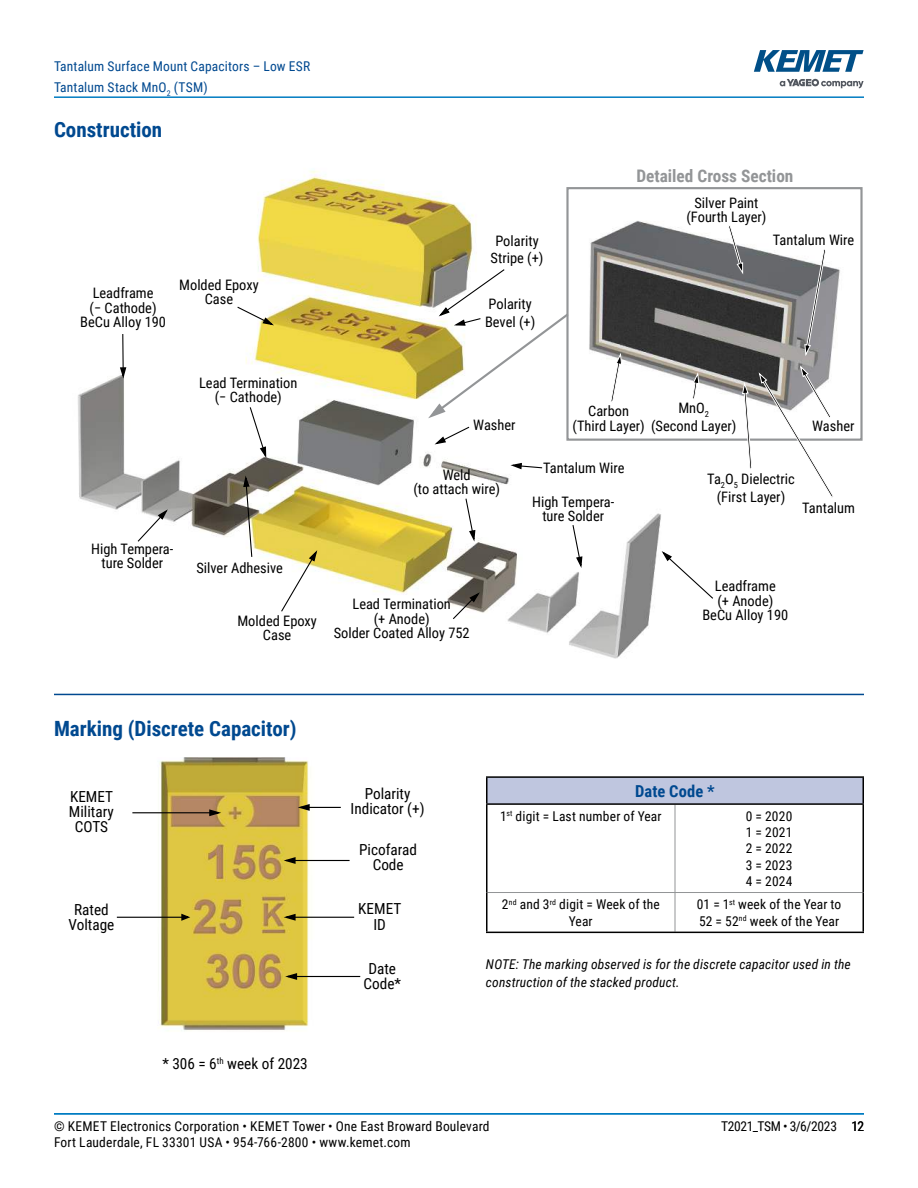
<style>
.page{position:relative;width:918px;height:1188px;background:#fff}
.page>*{position:absolute;margin:0;border:0;box-sizing:border-box;transform-origin:0 0}
.t1{font:700 21px "Roboto Condensed";color:#004990}
.t2{font:700 17.25px "Roboto Condensed";color:#939597}
.t3{font:700 16.5px "Roboto Condensed";letter-spacing:.005em;color:#004990}
.t4{font:15.3px/15.3px "Roboto Condensed";color:#000;text-align:center}
.t5{font:14.4px/14.4px "Roboto Condensed";color:#000;text-align:center}
.t6{font:13.5px/16.2px "Roboto Condensed";letter-spacing:.015em;color:#000;text-align:justify}
.t7{font:italic 13.5px/18px "Roboto Condensed";letter-spacing:.01em;color:#000}
.t8{font:13.5px/21px "Roboto Condensed";letter-spacing:.015em;color:#004990}
.t9{font:13.5px "Roboto Condensed";letter-spacing:-.02em;color:#000}
</style>
<div class="page">
<hr style="left:54px;top:1113px;width:810px;height:2px;background:#007cc2">
<hr style="left:54px;top:96px;width:810px;height:2px;background:#007cc2">
<svg style="left:780px;top:79px;width:84px;height:9px"></svg>
<svg style="left:754px;top:50px;width:110px;height:22px"></svg>
<hr style="left:54px;top:694px;width:810px;height:1px;background:#004990">
<img style="left:78px;top:171px;width:583px;height:488px">
<img style="left:457px;top:187px;width:383px;height:306px">
<svg style="left:249px;top:406px;width:18px;height:55px"></svg>
<svg style="left:452px;top:591px;width:30px;height:29px"></svg>
<svg style="left:508px;top:462px;width:35px;height:8px"></svg>
<svg style="left:236px;top:306px;width:40px;height:21px"></svg>
<svg style="left:280px;top:548px;width:39px;height:65px"></svg>
<svg style="left:465px;top:497px;width:11px;height:47px"></svg>
<svg style="left:242px;top:473px;width:11px;height:85px"></svg>
<hr style="left:122px;top:334px;width:2px;height:34px;background:#000">
<svg style="left:119px;top:366px;width:8px;height:15px"></svg>
<svg style="left:660px;top:549px;width:53px;height:51px"></svg>
<svg style="left:572px;top:524px;width:11px;height:47px"></svg>
<svg style="left:137px;top:507px;width:33px;height:36px"></svg>
<svg style="left:422px;top:268px;width:149px;height:178px"></svg>
<div style="left:566px;top:187px;width:297px;height:254px;border:2px solid #939597"></div>
<svg style="left:728px;top:225px;width:15px;height:50px"></svg>
<svg style="left:804px;top:248px;width:23px;height:109px;background:#9c9c9f"></svg>
<svg style="left:742px;top:365px;width:92px;height:132px"></svg>
<svg style="left:610px;top:352px;width:12px;height:51px"></svg>
<svg style="left:692px;top:371px;width:8px;height:29px"></svg>
<img style="left:116px;top:758px;width:245px;height:272px">
<hr style="left:132px;top:812px;width:78px;height:1px;background:#000">
<svg style="left:208px;top:808px;width:16px;height:9px"></svg>
<hr style="left:117px;top:917px;width:65px;height:1px;background:#000">
<svg style="left:180px;top:913px;width:12px;height:9px"></svg>
<hr style="left:309px;top:807px;width:32px;height:1px;background:#000">
<svg style="left:295px;top:803px;width:16px;height:9px"></svg>
<hr style="left:295px;top:860px;width:55px;height:1px;background:#000">
<svg style="left:281px;top:856px;width:16px;height:9px"></svg>
<hr style="left:295px;top:917px;width:59px;height:1px;background:#000">
<svg style="left:281px;top:913px;width:16px;height:9px"></svg>
<hr style="left:296px;top:976px;width:64px;height:1px;background:#000">
<svg style="left:282px;top:972px;width:16px;height:9px"></svg>
<div style="left:487px;top:777px;width:376px;height:27px;background:#bfc6df"></div>
<hr style="left:675px;top:805px;width:1px;height:87px;background:#939597">
<hr style="left:488px;top:892px;width:187px;height:1px;background:#939597">
<hr style="left:675px;top:892px;width:188px;height:1px;background:#939597">
<hr style="left:675px;top:893px;width:1px;height:39px;background:#939597">
<hr style="left:486px;top:805px;width:2px;height:88px;background:#000">
<hr style="left:863px;top:805px;width:1px;height:88px;background:#000">
<hr style="left:486px;top:893px;width:2px;height:39px;background:#000">
<hr style="left:863px;top:893px;width:1px;height:39px;background:#000">
<hr style="left:486px;top:932px;width:189px;height:1px;background:#000">
<hr style="left:675px;top:932px;width:189px;height:1px;background:#000">
<hr style="left:486px;top:776px;width:189px;height:2px;background:#000">
<hr style="left:486px;top:778px;width:2px;height:25px;background:#000">
<hr style="left:675px;top:776px;width:189px;height:2px;background:#000">
<svg style="left:863px;top:778px;width:1px;height:25px"></svg>
<hr style="left:486px;top:803px;width:189px;height:2px;background:#000">
<hr style="left:675px;top:803px;width:189px;height:2px;background:#000">
<p class="t8" style="left:54px;top:57px;width:258px">Tantalum Surface Mount Capacitors – Low ESR<br>Tantalum Stack MnO<sub>2</sub> (TSM)</p>
<h1 class="t1" style="left:54px;top:115px;width:110px">Construction</h1>
<p class="t5" style="left:80px;top:287px;width:87px">Leadframe<br>(− Cathode)<br>BeCu Alloy 190</p>
<p class="t5" style="left:179px;top:279px;width:81px">Molded Epoxy<br>Case</p>
<p class="t5" style="left:491px;top:233px;width:54px;line-height:17.2px">Polarity<br>Stripe (+)</p>
<p class="t5" style="left:485px;top:297px;width:52px;line-height:17.2px;text-align:left">Polarity<br>Bevel (+)</p>
<p class="t2" style="left:636px;top:166px;width:159px">Detailed Cross Section</p>
<p class="t5" style="left:686px;top:197px;width:82px">Silver Paint (Fourth Layer)</p>
<p class="t5" style="left:773px;top:234px;width:83px">Tantalum Wire</p>
<p class="t5" style="left:91px;top:543px;width:84px">High Tempera&shy;ture Solder</p>
<p class="t5" style="left:199px;top:376px;width:100px">Lead Termination (− Cathode)</p>
<p class="t5" style="left:473px;top:418px;width:44px">Washer</p>
<p class="t5" style="left:413px;top:469px;width:88px">Weld<br>(to attach wire)</p>
<p class="t5" style="left:196px;top:562px;width:88px">Silver Adhesive</p>
<p class="t5" style="left:237px;top:614px;width:81px">Molded Epoxy<br>Case</p>
<p class="t5" style="left:334px;top:598px;width:138px">Lead Termination<br>(+ Anode)<br>Solder Coated Alloy 752</p>
<p class="t5" style="left:678px;top:402px;width:32px">MnO<sub>2</sub></p>
<p class="t5" style="left:572px;top:405px;width:165px;text-align:left;text-indent:16px">Carbon<br>(Third Layer) (Second Layer)</p>
<p class="t5" style="left:812px;top:420px;width:44px">Washer</p>
<p class="t5" style="left:543px;top:462px;width:83px">Tantalum Wire</p>
<p class="t5" style="left:532px;top:495px;width:84px">High Tempera&shy;ture Solder</p>
<p class="t5" style="left:707px;top:471px;width:89px;line-height:17.2px">Ta<sub>2</sub>O<sub>5</sub> Dielectric (First Layer)</p>
<p class="t5" style="left:802px;top:501px;width:54px">Tantalum</p>
<p class="t5" style="left:702px;top:580px;width:87px">Leadframe<br>(+ Anode)<br>BeCu Alloy 190</p>
<h1 class="t1" style="left:54px;top:714px;width:244px">Marking (Discrete Capacitor)</h1>
<p class="t4" style="left:69px;top:790px;width:46px">KEMET<br>Military<br>COTS</p>
<p class="t4" style="left:351px;top:787px;width:75px">Polarity<br>Indicator (+)</p>
<p class="t4" style="left:69px;top:902px;width:47px">Rated<br>Voltage</p>
<p class="t4" style="left:162px;top:1057px;width:147px">* 306 = 6<sup>th</sup> week of 2023</p>
<p class="t4" style="left:359px;top:843px;width:59px">Picofarad<br>Code</p>
<p class="t4" style="left:358px;top:902px;width:45px">KEMET<br>ID</p>
<p class="t4" style="left:363px;top:962px;width:39px">Date<br>Code*</p>
<p class="t3" style="left:635px;top:779px;width:81px">Date Code *</p>
<p class="t6" style="left:500px;top:809px;width:163px">1<sup>st</sup> digit = Last number of Year</p>
<p class="t6" style="left:746px;top:809px;width:48px">0 = 2020<br>1 = 2021<br>2 = 2022<br>3 = 2023<br>4 = 2024</p>
<p class="t6" style="left:502px;top:897px;width:160px;text-align:center">2<sup>nd</sup> and 3<sup>rd</sup> digit = Week of the<br>Year</p>
<p class="t6" style="left:697px;top:897px;width:146px">01 = 1<sup>st</sup> week of the Year to<br>52 = 52<sup>nd</sup> week of the Year</p>
<p class="t7" style="left:486px;top:956px;width:366px">NOTE: The marking observed is for the discrete capacitor used in the construction of the stacked product.</p>
<p class="t6" style="left:54px;top:1119px;width:437px">© KEMET Electronics Corporation • KEMET Tower • One East Broward Boulevard</p>
<p class="t9" style="left:721px;top:1120px;width:144px">T2021_TSM • 3/6/2023 12</p>
<p class="t6" style="left:54px;top:1135px;width:358px">Fort Lauderdale, FL 33301 USA • 954-766-2800 • www.kemet.com</p>
</div>
